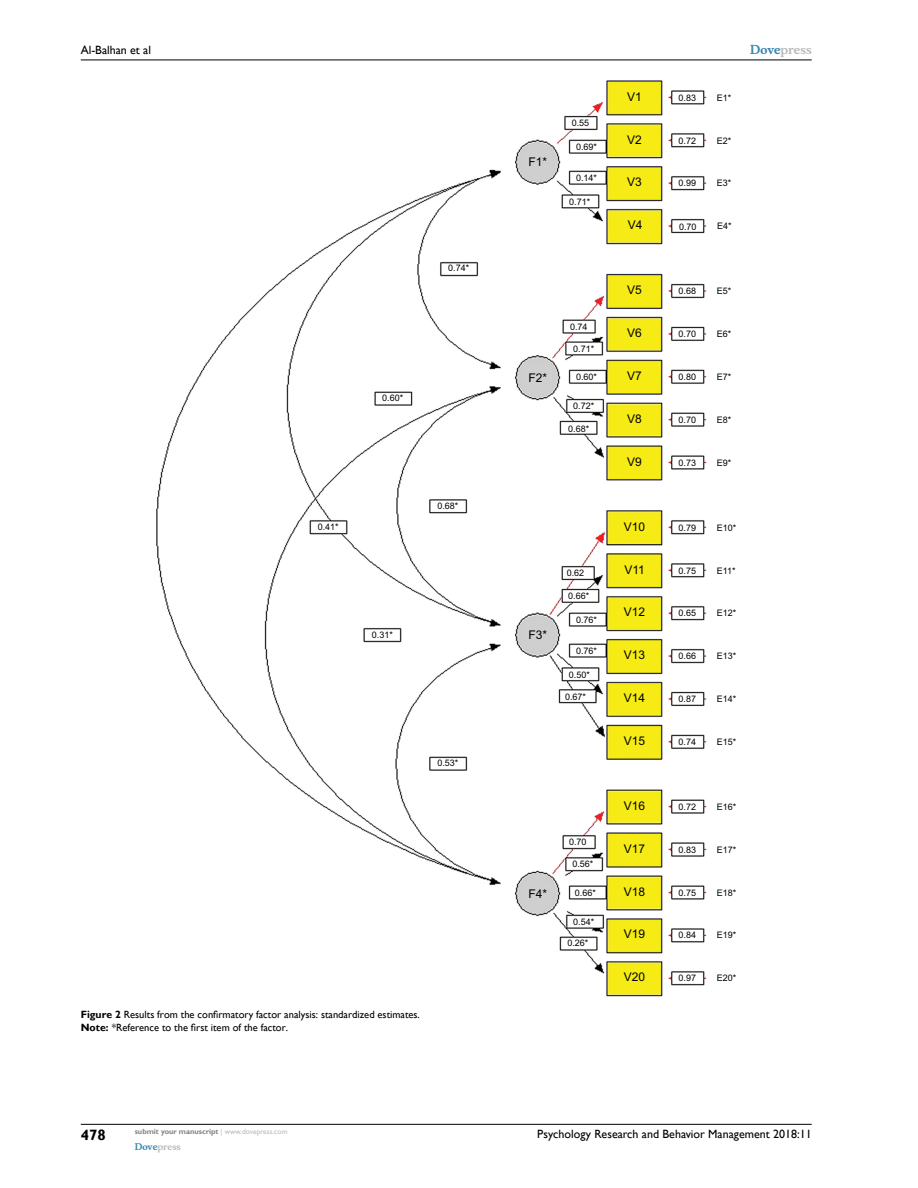
<style>
.page{position:relative;width:918px;height:1188px;background:#fff}
.page>*{position:absolute;margin:0;border:0;box-sizing:border-box;transform-origin:0 0}
.t1{font:700 15px "Gill Sans";color:#000}
.t2{font:12px "Arial";color:#000}
.t3{font:12px "Gill Sans";color:#000}
.t4{font:700 12px "Musee";color:#b8babc}
.t5{font:10.5px/13.5px "Gill Sans";color:#000}
.t6{font:9px "Arial";color:#000}
.t7{font:700 9px "Musee";color:#b8babc}
.t8{font:700 7.5px "Gill Sans";color:#808285}
.s1{color:#3785ad}
.s2{font-weight:700}
.s3{font-weight:400;color:#b8babc}
</style>
<div class="page">
<hr style="left:81px;top:1124px;width:731px;height:1px;background:#000">
<hr style="left:81px;top:60px;width:731px;height:1px;background:#000">
<img style="left:156px;top:80px;width:551px;height:917px">
<h2 class="t3" style="left:81px;top:43px;width:72px">Al-Balhan et al</h2>
<h2 class="t4" style="left:750px;top:43px;width:63px"><span class="s1">Dove</span>press</h2>
<h2 class="t2" style="left:627px;top:89px;width:16px">V1</h2>
<p class="t6" style="left:679px;top:92px;width:19px">0.83</p>
<p class="t6" style="left:717px;top:92px;width:16px">E1*</p>
<h2 class="t2" style="left:528px;top:154px;width:20px">F1*</h2>
<p class="t6" style="left:572px;top:117px;width:19px">0.55</p>
<p class="t6" style="left:576px;top:141px;width:23px">0.69*</p>
<p class="t6" style="left:576px;top:172px;width:23px">0.14*</p>
<p class="t6" style="left:569px;top:196px;width:23px">0.71*</p>
<h2 class="t2" style="left:627px;top:132px;width:16px">V2</h2>
<h2 class="t2" style="left:627px;top:174px;width:16px">V3</h2>
<p class="t6" style="left:679px;top:135px;width:19px">0.72</p>
<p class="t6" style="left:679px;top:177px;width:19px">0.99</p>
<p class="t6" style="left:717px;top:135px;width:16px">E2*</p>
<p class="t6" style="left:717px;top:177px;width:16px">E3*</p>
<h2 class="t2" style="left:628px;top:217px;width:16px">V4</h2>
<p class="t6" style="left:679px;top:220px;width:19px">0.70</p>
<p class="t6" style="left:717px;top:220px;width:16px">E4*</p>
<p class="t6" style="left:448px;top:262px;width:23px">0.74*</p>
<h2 class="t2" style="left:627px;top:282px;width:16px">V5</h2>
<p class="t6" style="left:679px;top:285px;width:19px">0.68</p>
<p class="t6" style="left:717px;top:285px;width:16px">E5*</p>
<p class="t6" style="left:382px;top:392px;width:23px">0.60*</p>
<h2 class="t2" style="left:528px;top:370px;width:20px">F2*</h2>
<p class="t6" style="left:570px;top:321px;width:19px">0.74</p>
<p class="t6" style="left:573px;top:343px;width:23px">0.71*</p>
<p class="t6" style="left:576px;top:371px;width:23px">0.60*</p>
<p class="t6" style="left:573px;top:400px;width:23px">0.72*</p>
<p class="t6" style="left:568px;top:423px;width:23px">0.68*</p>
<h2 class="t2" style="left:627px;top:325px;width:16px">V6</h2>
<h2 class="t2" style="left:627px;top:368px;width:16px">V7</h2>
<h2 class="t2" style="left:627px;top:411px;width:16px">V8</h2>
<p class="t6" style="left:679px;top:328px;width:19px">0.70</p>
<p class="t6" style="left:717px;top:328px;width:16px">E6*</p>
<p class="t6" style="left:679px;top:371px;width:19px">0.80</p>
<p class="t6" style="left:717px;top:371px;width:16px">E7*</p>
<p class="t6" style="left:679px;top:414px;width:19px">0.70</p>
<p class="t6" style="left:717px;top:414px;width:16px">E8*</p>
<h2 class="t2" style="left:627px;top:454px;width:16px">V9</h2>
<p class="t6" style="left:679px;top:457px;width:19px">0.73</p>
<p class="t6" style="left:717px;top:457px;width:16px">E9*</p>
<p class="t6" style="left:437px;top:500px;width:23px">0.68*</p>
<p class="t6" style="left:318px;top:521px;width:23px">0.41*</p>
<h2 class="t2" style="left:624px;top:519px;width:23px">V10</h2>
<p class="t6" style="left:679px;top:522px;width:19px">0.79</p>
<p class="t6" style="left:717px;top:522px;width:21px">E10*</p>
<p class="t6" style="left:372px;top:629px;width:23px">0.31*</p>
<h2 class="t2" style="left:528px;top:627px;width:20px">F3*</h2>
<p class="t6" style="left:567px;top:567px;width:19px">0.62</p>
<p class="t6" style="left:568px;top:590px;width:23px">0.66*</p>
<p class="t6" style="left:576px;top:614px;width:23px">0.76*</p>
<p class="t6" style="left:576px;top:645px;width:23px">0.76*</p>
<p class="t6" style="left:569px;top:669px;width:23px">0.50*</p>
<p class="t6" style="left:565px;top:691px;width:23px">0.67*</p>
<h2 class="t2" style="left:624px;top:562px;width:22px">V11</h2>
<h2 class="t2" style="left:624px;top:604px;width:23px">V12</h2>
<h2 class="t2" style="left:624px;top:647px;width:23px">V13</h2>
<h2 class="t2" style="left:624px;top:690px;width:23px">V14</h2>
<p class="t6" style="left:679px;top:565px;width:19px">0.75</p>
<p class="t6" style="left:717px;top:565px;width:20px">E11*</p>
<p class="t6" style="left:679px;top:607px;width:19px">0.65</p>
<p class="t6" style="left:717px;top:607px;width:21px">E12*</p>
<p class="t6" style="left:679px;top:650px;width:19px">0.66</p>
<p class="t6" style="left:717px;top:650px;width:21px">E13*</p>
<p class="t6" style="left:679px;top:693px;width:19px">0.87</p>
<p class="t6" style="left:717px;top:693px;width:21px">E14*</p>
<h2 class="t2" style="left:624px;top:733px;width:23px">V15</h2>
<p class="t6" style="left:679px;top:736px;width:19px">0.74</p>
<p class="t6" style="left:717px;top:736px;width:21px">E15*</p>
<p class="t6" style="left:437px;top:757px;width:23px">0.53*</p>
<h2 class="t2" style="left:624px;top:798px;width:23px">V16</h2>
<p class="t6" style="left:679px;top:801px;width:19px">0.72</p>
<p class="t6" style="left:717px;top:801px;width:21px">E16*</p>
<p class="t6" style="left:569px;top:836px;width:19px">0.70</p>
<h2 class="t2" style="left:624px;top:841px;width:23px">V17</h2>
<p class="t6" style="left:679px;top:844px;width:19px">0.83</p>
<p class="t6" style="left:717px;top:844px;width:21px">E17*</p>
<h2 class="t2" style="left:528px;top:886px;width:20px">F4*</h2>
<p class="t6" style="left:572px;top:858px;width:23px">0.56*</p>
<p class="t6" style="left:575px;top:887px;width:23px">0.66*</p>
<p class="t6" style="left:573px;top:916px;width:23px">0.54*</p>
<p class="t6" style="left:567px;top:937px;width:23px">0.26*</p>
<h2 class="t2" style="left:624px;top:883px;width:23px">V18</h2>
<h2 class="t2" style="left:624px;top:926px;width:23px">V19</h2>
<p class="t6" style="left:679px;top:886px;width:19px">0.75</p>
<p class="t6" style="left:679px;top:929px;width:19px">0.84</p>
<p class="t6" style="left:717px;top:886px;width:21px">E18*</p>
<p class="t6" style="left:717px;top:929px;width:21px">E19*</p>
<h2 class="t2" style="left:624px;top:969px;width:23px">V20</h2>
<p class="t6" style="left:679px;top:972px;width:19px">0.97</p>
<p class="t6" style="left:717px;top:972px;width:21px">E20*</p>
<p class="t5" style="left:81px;top:1008px;width:341px"><span class="s2">Figure 2</span> Results from the confirmatory factor analysis: standardized estimates.<br><span class="s2">Note:</span> *Reference to the first item of the factor.</p>
<h1 class="t1" style="left:81px;top:1126px;width:26px">478</h1>
<p class="t8" style="left:135px;top:1127px;width:154px">submit your manuscript <span class="s3">| www.dovepress.com</span></p>
<p class="t7" style="left:135px;top:1141px;width:48px"><span class="s1">Dove</span>press</p>
<h2 class="t3" style="left:537px;top:1127px;width:276px">Psychology Research and Behavior Management 2018:11</h2>
</div>
